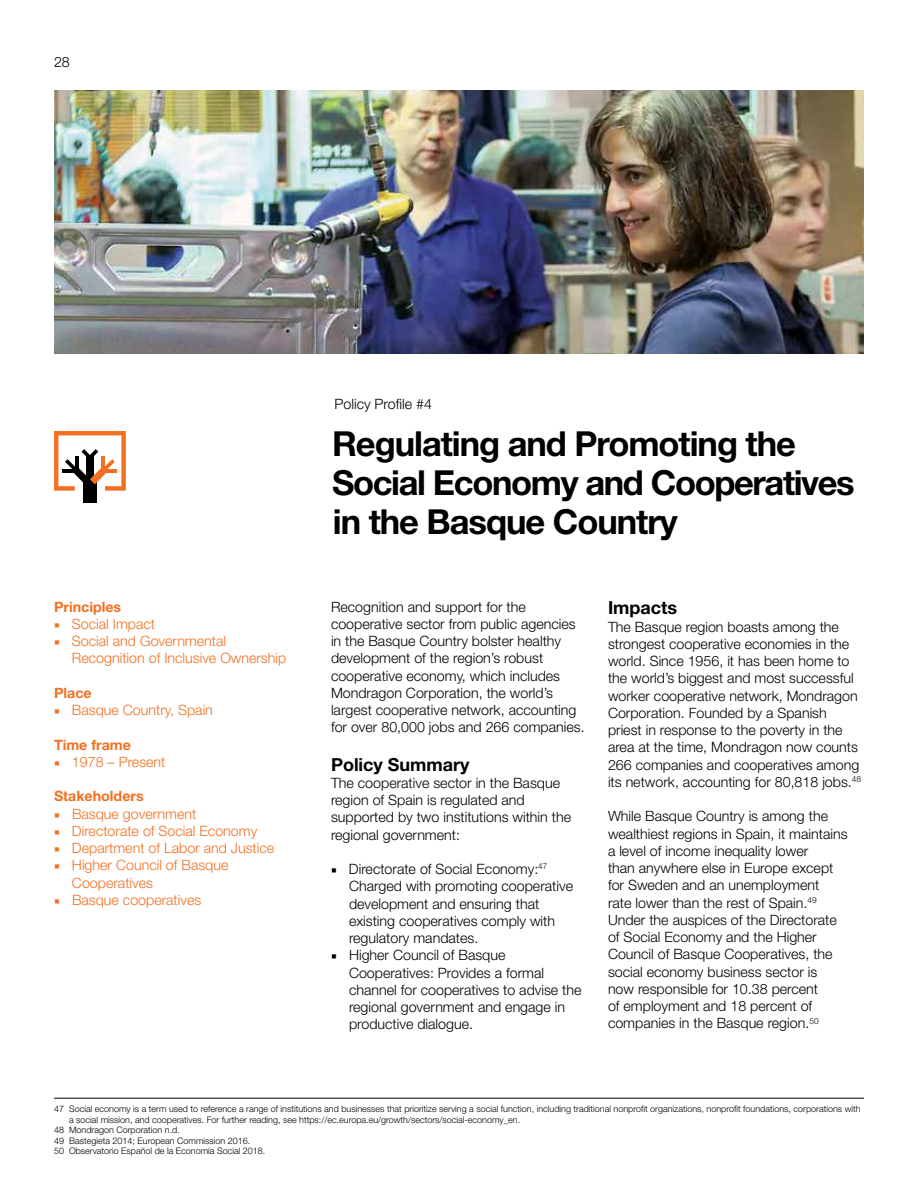
<style>
.page{position:relative;width:918px;height:1188px;background:#fff}
.page>*{position:absolute;margin:0;border:0;box-sizing:border-box;transform-origin:0 0}
.t1{font:700 34.5px/39px "Helvetica Neue LT Std";letter-spacing:-.03em;color:#000}
.t2{font:700 18px "Helvetica Neue LT Std";color:#000}
.t3{font:300 14.25px/17.2px "Helvetica Neue LT Std";color:#000}
.t4{font:300 14.25px/17.2px "Helvetica Neue LT Std";color:#f36f21}
.t5{font:700 14.25px "Helvetica Neue LT Std";color:#f36f21}
.t6{font:300 9px "Helvetica Neue LT Std";color:#000}
.s1{font-family:"Minion Pro";font-weight:400}
</style>
<div class="page">
<img style="left:54px;top:90px;width:810px;height:263px">
<hr style="left:54px;top:1098px;width:810px;height:1px;background:#000">
<div style="left:83px;top:479px;width:14px;height:24px;background:#000"></div>
<svg style="left:54px;top:431px;width:72px;height:60px"></svg>
<p class="t3" style="left:54px;top:53px;width:17px">28</p>
<p class="t5" style="left:54px;top:598px;width:69px">Principles</p>
<p class="t4" style="left:54px;top:615px;width:103px"><span class="s1">■</span> Social Impact</p>
<p class="t4" style="left:72px;top:632px;width:216px;text-indent:-18px"><span class="s1">■</span> Social and Governmental<br>Recognition of Inclusive Ownership</p>
<p class="t5" style="left:54px;top:684px;width:39px">Place</p>
<p class="t4" style="left:54px;top:701px;width:160px"><span class="s1">■</span> Basque Country, Spain</p>
<p class="t5" style="left:54px;top:736px;width:78px">Time frame</p>
<p class="t4" style="left:54px;top:753px;width:113px"><span class="s1">■</span> 1978 – Present</p>
<p class="t5" style="left:54px;top:788px;width:91px">Stakeholders</p>
<p class="t4" style="left:54px;top:805px;width:144px"><span class="s1">■</span> Basque government</p>
<p class="t4" style="left:54px;top:822px;width:205px"><span class="s1">■</span> Directorate of Social Economy</p>
<p class="t4" style="left:54px;top:839px;width:222px"><span class="s1">■</span> Department of Labor and Justice</p>
<p class="t4" style="left:72px;top:856px;width:158px;text-indent:-18px"><span class="s1">■</span> Higher Council of Basque<br>Cooperatives</p>
<p class="t4" style="left:54px;top:891px;width:149px"><span class="s1">■</span> Basque cooperatives</p>
<p class="t3" style="left:335px;top:395px;width:99px">Policy Profile #4</p>
<h1 class="t1" style="left:332px;top:423px;width:524px">Regulating and Promoting the<br>Social Economy and Cooperatives in the Basque Country</h1>
<p class="t3" style="left:331px;top:598px;width:255px">Recognition and support for the cooperative sector from public agencies in the Basque Country bolster healthy development of the region’s robust cooperative economy, which includes Mondragon Corporation, the world’s largest cooperative network, accounting for over 80,000 jobs and 266 companies.</p>
<p class="t2" style="left:331px;top:753px;width:140px">Policy Summary</p>
<p class="t3" style="left:331px;top:774px;width:242px">The cooperative sector in the Basque region of Spain is regulated and supported by two institutions within the regional government:</p>
<p class="t3" style="left:349px;top:860px;width:226px;text-indent:-18px"><span class="s1">■</span> Directorate of Social Economy:<sup>47<br></sup>Charged with promoting cooperative development and ensuring that existing cooperatives comply with regulatory mandates.</p>
<p class="t3" style="left:349px;top:946px;width:234px;text-indent:-18px"><span class="s1">■</span> Higher Council of Basque<br>Cooperatives: Provides a formal channel for cooperatives to advise the regional government and engage in productive dialogue.</p>
<p class="t2" style="left:608px;top:597px;width:71px">Impacts</p>
<p class="t3" style="left:608px;top:618px;width:255px">The Basque region boasts among the strongest cooperative economies in the world. Since 1956, it has been home to the world’s biggest and most successful worker cooperative network, Mondragon Corporation. Founded by a Spanish priest in response to the poverty in the area at the time, Mondragon now counts 266 companies and cooperatives among its network, accounting for 80,818 jobs.<sup>48</sup></p>
<p class="t3" style="left:608px;top:807px;width:241px">While Basque Country is among the wealthiest regions in Spain, it maintains a level of income inequality lower<br>than anywhere else in Europe except for Sweden and an unemployment<br>rate lower than the rest of Spain.<sup>49<br></sup>Under the auspices of the Directorate of Social Economy and the Higher Council of Basque Cooperatives, the social economy business sector is<br>now responsible for 10.38 percent<br>of employment and 18 percent of companies in the Basque region.<sup>50</sup></p>
<p class="t6" style="left:54px;top:1103px;width:808px">47 Social economy is a term used to reference a range of institutions and businesses that prioritize serving a social function, including traditional nonprofit organizations, nonprofit foundations, corporations with</p>
<p class="t6" style="left:69px;top:1114px;width:453px">a social mission, and cooperatives. For further reading, see https://ec.europa.eu/growth/sectors/social-economy_en.</p>
<p class="t6" style="left:54px;top:1124px;width:127px">48 Mondragon Corporation n.d.</p>
<p class="t6" style="left:54px;top:1135px;width:198px">49 Bastegieta 2014; European Commission 2016.</p>
<p class="t6" style="left:54px;top:1145px;width:213px">50 Observatorio Español de la Economía Social 2018.</p>
</div>
